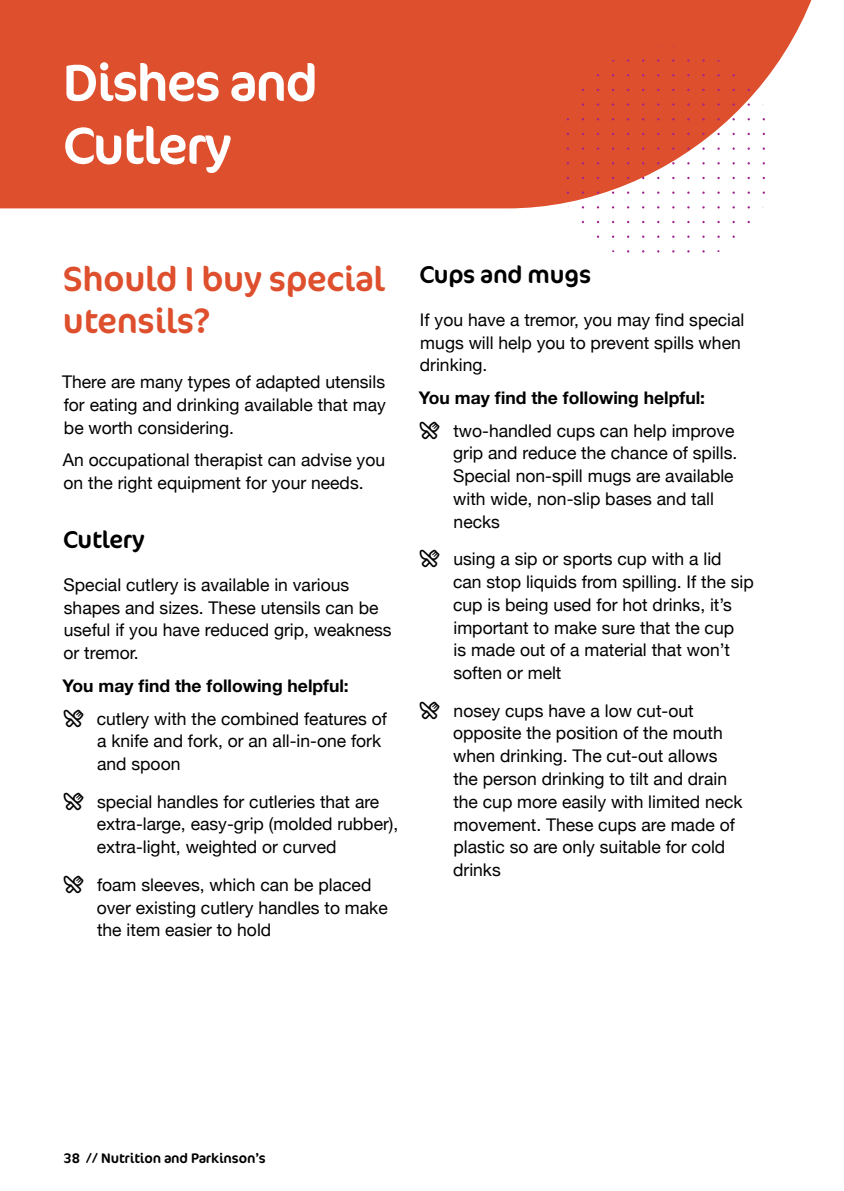
<style>
.page{position:relative;width:844px;height:1191px;background:#fff}
.page>*{position:absolute;margin:0;border:0;box-sizing:border-box;transform-origin:0 0}
.t1{font:52.5px/63px "Cocon";letter-spacing:-.03em;color:#fff}
.t2{font:35px/42px "Cocon";letter-spacing:-.01em;color:#de4f2d}
.t3{font:24.5px "Cocon";letter-spacing:-.01em;color:#000}
.t4{font:17.5px/22.8px "Helvetica Neue";color:#000}
.t5{font:700 17.5px "Helvetica Neue";color:#000}
.t6{font:14px "Cocon Pro";letter-spacing:-.01em;color:#000}
</style>
<div class="page">
<svg style="left:0;top:0;width:812px;height:208px;fill:#de4f2d"></svg>
<h1 class="t1" style="left:63px;top:52px;width:256px">Dishes and<br>Cutlery</h1>
<h2 class="t2" style="left:63px;top:258px;width:323px">Should I buy special utensils?</h2>
<p class="t4" style="left:62px;top:371px;width:325px;text-align:justify">There are many types of adapted utensils for eating and drinking available that may be worth considering.</p>
<p class="t4" style="left:63px;top:450px;width:324px">An occupational therapist can advise you on the right equipment for your needs.</p>
<h3 class="t3" style="left:63px;top:525px;width:83px">Cutlery</h3>
<p class="t4" style="left:63px;top:574px;width:329px">Special cutlery is available in various shapes and sizes. These utensils can be useful if you have reduced grip, weakness or tremor.</p>
<p class="t5" style="left:62px;top:675px;width:288px">You may find the following helpful:</p>
<p class="t4" style="left:97px;top:708px;width:292px">cutlery with the combined features of a knife and fork, or an all-in-one fork and spoon</p>
<p class="t4" style="left:97px;top:791px;width:303px">special handles for cutleries that are extra-large, easy-grip (molded rubber), extra-light, weighted or curved</p>
<p class="t4" style="left:97px;top:874px;width:292px">foam sleeves, which can be placed over existing cutlery handles to make the item easier to hold</p>
<h3 class="t3" style="left:419px;top:260px;width:173px">Cups and mugs</h3>
<p class="t4" style="left:420px;top:309px;width:326px">If you have a tremor, you may find special mugs will help you to prevent spills when drinking.</p>
<p class="t5" style="left:418px;top:387px;width:288px">You may find the following helpful:</p>
<p class="t4" style="left:453px;top:420px;width:285px">two-handled cups can help improve grip and reduce the chance of spills.<br>Special non-spill mugs are available with wide, non-slip bases and tall necks</p>
<p class="t4" style="left:453px;top:549px;width:302px">using a sip or sports cup with a lid can stop liquids from spilling. If the sip cup is being used for hot drinks, it’s important to make sure that the cup<br>is made out of a material that won’t soften or melt</p>
<p class="t4" style="left:453px;top:700px;width:291px">nosey cups have a low cut-out opposite the position of the mouth when drinking. The cut-out allows the person drinking to tilt and drain the cup more easily with limited neck movement. These cups are made of plastic so are only suitable for cold drinks</p>
<p class="t6" style="left:63px;top:1148px;width:204px">38 // Nutrition and Parkinson’s</p>
</div>
